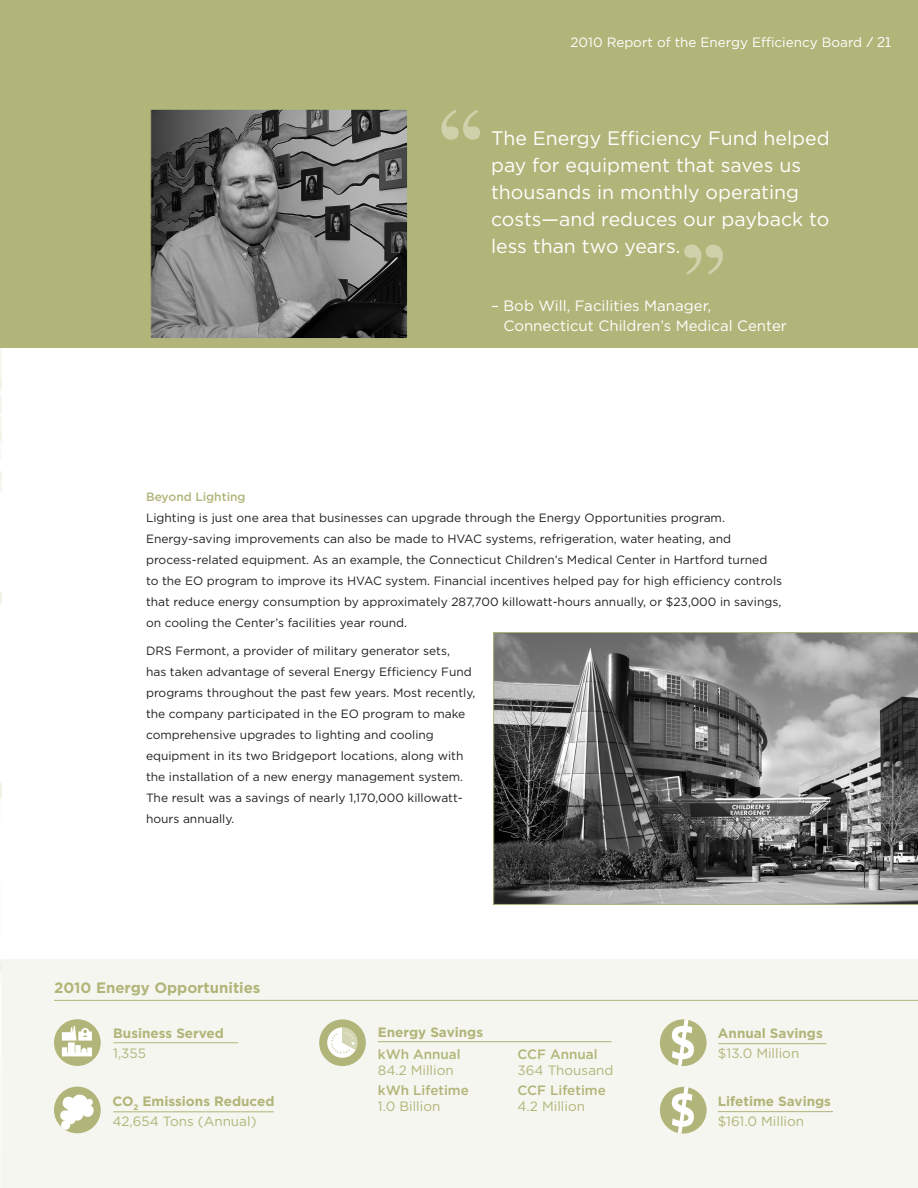
<style>
.page{position:relative;width:918px;height:1188px;background:#fff}
.page>*{position:absolute;margin:0;border:0;box-sizing:border-box;transform-origin:0 0}
.t1{font:19.5px/27px "Gotham";color:#fff}
.t2{font:15px/19.5px "Gotham";color:#fff}
.t3{font:700 15px "Gotham";color:#b1b579}
.t4{font:700 13.5px/20px "Gotham";color:#b1b579}
.t5{font:13.5px "Gotham";color:#b1b579}
.t6{font:500 13.5px "Gotham";color:#b1b579}
.t7{font:13.5px "Gotham";color:#fff}
.t8{font:12px/21px "Gotham";color:#231f20}
.t9{font:500 12px "Gotham";color:#b1b579}
.s1{font-family:"Benton Sans"}
.s2{font-weight:400}
</style>
<div class="page">
<svg style="left:493px;top:632px;width:425px;height:273px;background:#737372"></svg>
<div style="left:1px;top:960px;width:917px;height:228px;background:#f5f6ef"></div>
<hr style="left:54px;top:1000px;width:864px;height:1px;background:#b1b579">
<hr style="left:113px;top:1042px;width:125px;height:1px;background:#b1b579">
<hr style="left:378px;top:1041px;width:234px;height:1px;background:#b1b579">
<div style="left:319px;top:1019px;width:47px;height:47px;background:#b1b579;border-radius:50%"></div>
<svg style="left:325px;top:1027px;width:35px;height:33px"></svg>
<hr style="left:113px;top:1111px;width:161px;height:1px;background:#b1b579">
<div style="left:54px;top:1087px;width:47px;height:46px;background:#b1b579;border-radius:50%"></div>
<svg style="left:60px;top:1094px;width:34px;height:36px"></svg>
<hr style="left:718px;top:1043px;width:108px;height:1px;background:#b1b579">
<div style="left:660px;top:1019px;width:47px;height:47px;background:#b1b579;border-radius:50%"></div>
<svg style="left:672px;top:1019px;width:22px;height:47px"></svg>
<hr style="left:718px;top:1111px;width:115px;height:1px;background:#b1b579">
<div style="left:660px;top:1087px;width:47px;height:47px;background:#b1b579;border-radius:50%"></div>
<svg style="left:672px;top:1087px;width:22px;height:47px"></svg>
<div style="left:54px;top:1019px;width:47px;height:47px;background:#b1b579;border-radius:50%"></div>
<svg style="left:62px;top:1026px;width:30px;height:30px"></svg>
<img style="left:0;top:348px;width:1px;height:840px">
<div style="left:0;top:0;width:918px;height:348px;background:#b1b579"></div>
<svg style="left:441px;top:110px;width:39px;height:30px"></svg>
<svg style="left:684px;top:245px;width:39px;height:30px"></svg>
<img style="left:152px;top:111px;width:254px;height:226px">
<div style="left:150px;top:109px;width:258px;height:230px;border:1px solid #b1b579"></div>
<p class="t7" style="left:571px;top:34px;width:322px">2010 Report of the Energy Efficiency Board <span class="s1">/ 21</span></p>
<h1 class="t1" style="left:491px;top:124px;width:340px">The Energy Efficiency Fund helped pay for equipment that saves us thousands in monthly operating costs—and reduces our payback to less than two years.</h1>
<p class="t2" style="left:503px;top:296px;width:285px;text-indent:-12px">– Bob Will, Facilities Manager,<br>Connecticut Children’s Medical Center</p>
<p class="t9" style="left:146px;top:490px;width:101px">Beyond Lighting</p>
<p class="t8" style="left:146px;top:507px;width:638px">Lighting is just one area that businesses can upgrade through the Energy Opportunities program.<br>Energy-saving improvements can also be made to HVAC systems, refrigeration, water heating, and process-related equipment. As an example, the Connecticut Children’s Medical Center in Hartford turned to the EO program to improve its HVAC system. Financial incentives helped pay for high efficiency controls that reduce energy consumption by approximately 287,700 killowatt-hours annually, or $23,000 in savings, on cooling the Center’s facilities year round.</p>
<p class="t8" style="left:146px;top:640px;width:331px">DRS Fermont, a provider of military generator sets,<br>has taken advantage of several Energy Efficiency Fund programs throughout the past few years. Most recently, the company participated in the EO program to make comprehensive upgrades to lighting and cooling equipment in its two Bridgeport locations, along with the installation of a new energy management system.<br>The result was a savings of nearly 1,170,000 killowatt&shy;hours annually.</p>
<p class="t3" style="left:54px;top:979px;width:208px">2010 Energy Opportunities</p>
<p class="t4" style="left:113px;top:1022px;width:112px">Business Served</p>
<p class="t5" style="left:113px;top:1045px;width:34px">1,355</p>
<p class="t4" style="left:112px;top:1090px;width:164px">CO<sub>2</sub> Emissions Reduced<br><span class="s2">42,654 Tons (Annual)</span></p>
<p class="t4" style="left:378px;top:1022px;width:107px">Energy Savings</p>
<p class="t6" style="left:378px;top:1046px;width:84px">kWh Annual</p>
<p class="t5" style="left:378px;top:1063px;width:77px">84.2 Million</p>
<p class="t6" style="left:378px;top:1082px;width:93px">kWh Lifetime</p>
<p class="t5" style="left:378px;top:1099px;width:64px">1.0 Billion</p>
<p class="t6" style="left:518px;top:1046px;width:82px">CCF Annual</p>
<p class="t5" style="left:518px;top:1063px;width:97px">364 Thousand</p>
<p class="t6" style="left:518px;top:1082px;width:90px">CCF Lifetime</p>
<p class="t5" style="left:518px;top:1099px;width:69px">4.2 Million</p>
<p class="t4" style="left:718px;top:1023px;width:106px">Annual Savings</p>
<p class="t5" style="left:718px;top:1046px;width:83px">$13.0 Million</p>
<p class="t4" style="left:718px;top:1091px;width:115px">Lifetime Savings</p>
<p class="t5" style="left:718px;top:1114px;width:88px">$161.0 Million</p>
</div>
